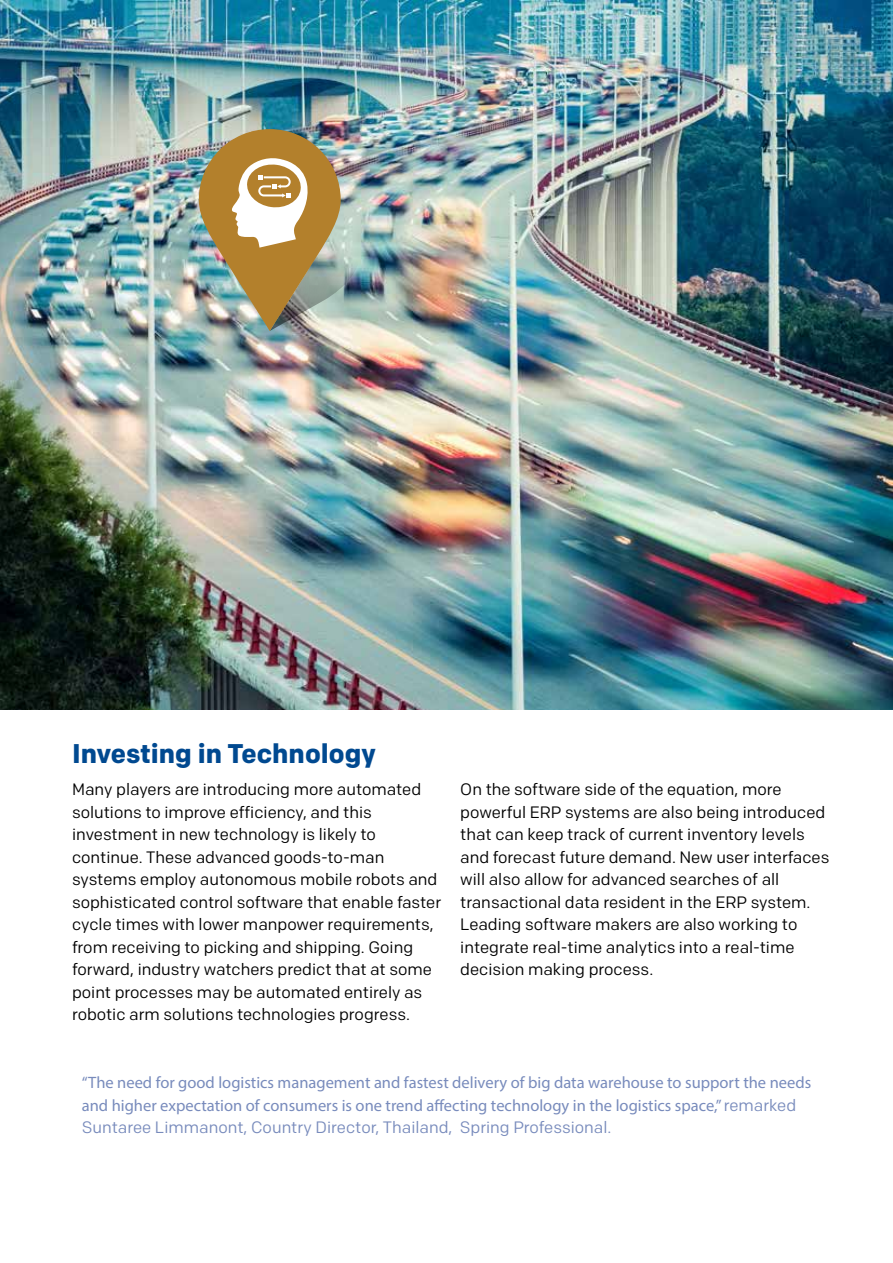
<style>
.page{position:relative;width:893px;height:1263px;background:#fff}
.page>*{position:absolute;margin:0;border:0;box-sizing:border-box;transform-origin:0 0}
.t1{font:700 27px "Colfax";color:#004990}
.t2{font:16.5px/22.5px "Colfax";color:#000}
.t3{font:16.5px/22.5px "Myriad Pro";color:#788bbc}
.t4{font:16.5px "Colfax";color:#788bbc}
.s1{font-family:"Colfax"}
</style>
<div class="page">
<img style="left:0;top:0;width:893px;height:710px">
<img style="left:199px;top:129px;width:161px;height:202px">
<h1 class="t1" style="left:72px;top:737px;width:305px">Investing in Technology</h1>
<p class="t2" style="left:72px;top:778px;width:371px">Many players are introducing more automated solutions to improve efficiency, and this investment in new technology is likely to continue. These advanced goods-to-man systems employ autonomous mobile robots and sophisticated control software that enable faster cycle times with lower manpower requirements, from receiving to picking and shipping. Going forward, industry watchers predict that at some point processes may be automated entirely as robotic arm solutions technologies progress.</p>
<p class="t2" style="left:460px;top:778px;width:371px">On the software side of the equation, more powerful ERP systems are also being introduced that can keep track of current inventory levels and forecast future demand. New user interfaces will also allow for advanced searches of all transactional data resident in the ERP system.<br>Leading software makers are also working to integrate real-time analytics into a real-time decision making process.</p>
<p class="t3" style="left:82px;top:1071px;width:731px">“The need for good logistics management and fastest delivery of big data warehouse to support the needs and higher expectation of consumers is one trend affecting technology in the logistics space,” <span class="s1">remarked</span></p>
<p class="t4" style="left:82px;top:1117px;width:531px">Suntaree Limmanont, Country Director, Thailand, Spring Professional.</p>
</div>
